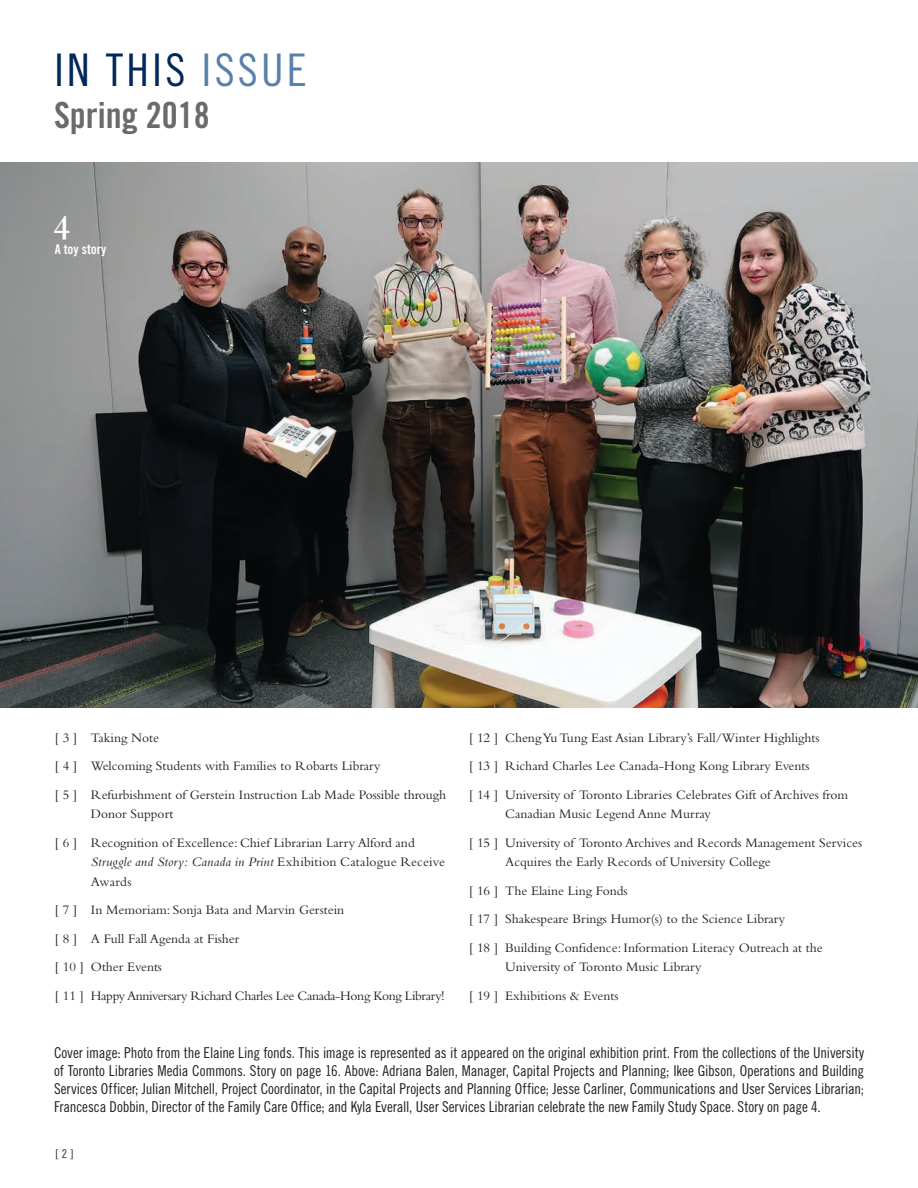
<style>
.page{position:relative;width:918px;height:1188px;background:#fff}
.page>*{position:absolute;margin:0;border:0;box-sizing:border-box;transform-origin:0 0}
.t1{font:45px "Trade Gothic LT Std Cn 18";letter-spacing:.07em;color:#00285b}
.t2{font:36px "Trade Gothic LT Std Bd Cn 20";color:#696a69}
.t3{font:600 36px "Bembo";color:#fff}
.t4{font:15px/18px "Trade Gothic LT Std Cn 18";letter-spacing:-.01em;color:#231f20;text-align:justify}
.t5{font:13.5px/28.5px "Bembo";color:#231f20}
.t6{font:13.5px "Trade Gothic LT Std Bd Cn 20";color:#fff}
.t7{font:12px "Trade Gothic LT Std Cn 18";color:#231f20}
.s1{color:#5980aa}
.s2{font-style:italic}
</style>
<div class="page">
<img style="left:0;top:162px;width:918px;height:546px">
<h1 class="t1" style="left:54px;top:44px;width:254px">IN THIS <span class="s1">ISSUE</span></h1>
<h2 class="t2" style="left:54px;top:94px;width:157px">Spring 2018</h2>
<h2 class="t3" style="left:53px;top:208px;width:20px">4</h2>
<p class="t6" style="left:55px;top:241px;width:53px">A toy story</p>
<p class="t5" style="left:55px;top:723px;width:393px">[ 3 ] Taking Note<br>[ 4 ] Welcoming Students with Families to Robarts Library<br>[ 5 ] Refurbishment of Gerstein Instruction Lab Made Possible through</p>
<p class="t5" style="left:55px;top:800px;width:361px;text-indent:36px">Donor Support<br>[ 6 ] Recognition of Excellence: Chief Librarian Larry Alford and</p>
<p class="t5" style="left:91px;top:852px;width:356px;line-height:19.5px"><span class="s2">Struggle and Story: Canada in Print</span> Exhibition Catalogue Receive<br>Awards</p>
<p class="t5" style="left:55px;top:896px;width:391px">[ 7 ] In Memoriam: Sonja Bata and Marvin Gerstein<br>[ 8 ] A Full Fall Agenda at Fisher<br>[ 10 ] Other Events<br>[ 11 ] Happy Anniversary Richard Charles Lee Canada-Hong Kong Library!</p>
<p class="t5" style="left:469px;top:723px;width:380px">[ 12 ] Cheng Yu Tung East Asian Library’s Fall/Winter Highlights<br>[ 13 ] Richard Charles Lee Canada-Hong Kong Library Events<br>[ 14 ] University of Toronto Libraries Celebrates Gift of Archives from</p>
<p class="t5" style="left:469px;top:800px;width:395px;text-indent:36px">Canadian Music Legend Anne Murray<br>[ 15 ] University of Toronto Archives and Records Management Services</p>
<p class="t5" style="left:469px;top:848px;width:355px;text-indent:36px">Acquires the Early Records of University College<br>[ 16 ] The Elaine Ling Fonds<br>[ 17 ] Shakespeare Brings Humor(s) to the Science Library<br>[ 18 ] Building Confidence: Information Literacy Outreach at the</p>
<p class="t5" style="left:469px;top:953px;width:234px;text-indent:36px">University of Toronto Music Library [ 19 ] Exhibitions &amp; Events</p>
<p class="t4" style="left:54px;top:1043px;width:812px">Cover image: Photo from the Elaine Ling fonds. This image is represented as it appeared on the original exhibition print. From the collections of the University of Toronto Libraries Media Commons. Story on page 16. Above: Adriana Balen, Manager, Capital Projects and Planning; Ikee Gibson, Operations and Building Services Officer; Julian Mitchell, Project Coordinator, in the Capital Projects and Planning Office; Jesse Carliner, Communications and User Services Librarian; Francesca Dobbin, Director of the Family Care Office; and Kyla Everall, User Services Librarian celebrate the new Family Study Space. Story on page 4.</p>
<p class="t7" style="left:56px;top:1147px;width:19px">[ 2 ]</p>
</div>
